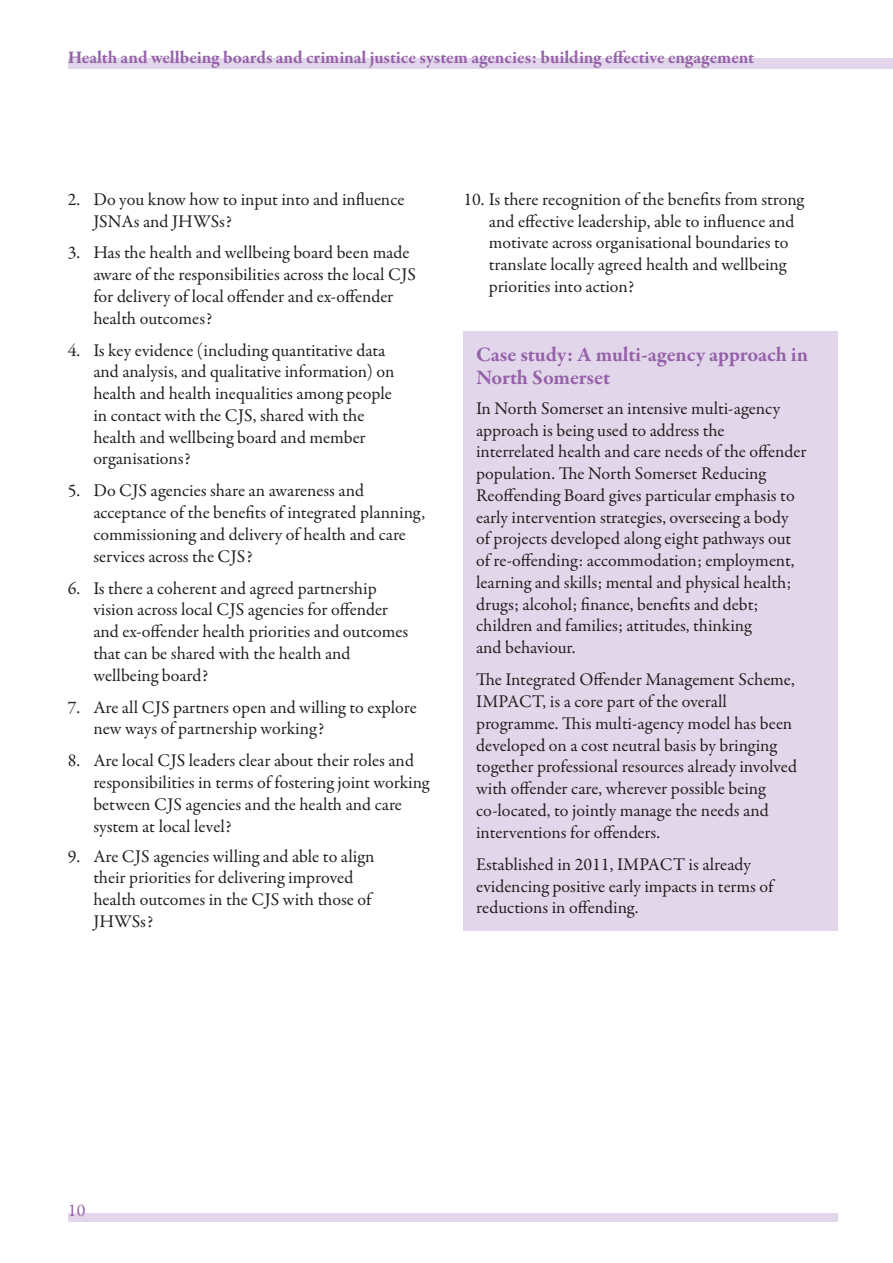
<style>
.page{position:relative;width:893px;height:1263px;background:#fff}
.page>*{position:absolute;margin:0;border:0;box-sizing:border-box;transform-origin:0 0}
.t1{font:700 21px/22.5px "Garamond Premr Pro";color:#9561a8}
.t2{font:18px/21.8px "Garamond Premr Pro";color:#231f20}
.t3{font:700 18px "Garamond Premr Pro";color:#9561a8}
.t4{font:18px "Garamond Premr Pro";color:#9561a8}
</style>
<div class="page">
<div style="left:68px;top:1213px;width:769px;height:9px;background:#e2d7ea"></div>
<div style="left:68px;top:59px;width:824px;height:10px;background:#e2d7ea"></div>
<div style="left:463px;top:331px;width:374px;height:599px;background:#e2d7ea"></div>
<p class="t3" style="left:68px;top:50px;width:688px">Health and wellbeing boards and criminal justice system agencies: building effective engagement</p>
<p class="t2" style="left:93px;top:190px;width:313px;text-indent:-26px">2. Do you know how to input into and influence<br>JSNAs and JHWSs?</p>
<p class="t2" style="left:93px;top:244px;width:324px;text-indent:-26px">3. Has the health and wellbeing board been made aware of the responsibilities across the local CJS for delivery of local offender and ex-offender health outcomes?</p>
<p class="t2" style="left:93px;top:341px;width:303px;text-indent:-26px">4. Is key evidence (including quantitative data and analysis, and qualitative information) on health and health inequalities among people in contact with the CJS, shared with the health and wellbeing board and member organisations?</p>
<p class="t2" style="left:93px;top:482px;width:333px;text-indent:-26px">5. Do CJS agencies share an awareness and acceptance of the benefits of integrated planning, commissioning and delivery of health and care services across the CJS?</p>
<p class="t2" style="left:93px;top:579px;width:316px;text-indent:-26px">6. Is there a coherent and agreed partnership vision across local CJS agencies for offender and ex-offender health priorities and outcomes that can be shared with the health and wellbeing board?</p>
<p class="t2" style="left:93px;top:698px;width:325px;text-indent:-26px">7. Are all CJS partners open and willing to explore new ways of partnership working?</p>
<p class="t2" style="left:93px;top:751px;width:338px;text-indent:-26px">8. Are local CJS leaders clear about their roles and responsibilities in terms of fostering joint working between CJS agencies and the health and care system at local level?</p>
<p class="t2" style="left:93px;top:847px;width:283px;text-indent:-26px">9. Are CJS agencies willing and able to align their priorities for delivering improved health outcomes in the CJS with those of JHWSs?</p>
<p class="t2" style="left:489px;top:190px;width:317px;text-indent:-26px">10. Is there recognition of the benefits from strong and effective leadership, able to influence and motivate across organisational boundaries to translate locally agreed health and wellbeing priorities into action?</p>
<p class="t1" style="left:476px;top:345px;width:333px">Case study: A multi-agency approach in<br>North Somerset</p>
<p class="t2" style="left:476px;top:399px;width:332px">In North Somerset an intensive multi-agency approach is being used to address the interrelated health and care needs of the offender population. The North Somerset Reducing Reoffending Board gives particular emphasis to early intervention strategies, overseeing a body of projects developed along eight pathways out of re-offending: accommodation; employment, learning and skills; mental and physical health; drugs; alcohol; finance, benefits and debt; children and families; attitudes, thinking<br>and behaviour.</p>
<p class="t2" style="left:476px;top:671px;width:323px">The Integrated Offender Management Scheme, IMPACT, is a core part of the overall programme. This multi-agency model has been developed on a cost neutral basis by bringing together professional resources already involved with offender care, wherever possible being co-located, to jointly manage the needs and interventions for offenders.</p>
<p class="t2" style="left:476px;top:855px;width:299px">Established in 2011, IMPACT is already evidencing positive early impacts in terms of reductions in offending.</p>
<p class="t4" style="left:68px;top:1204px;width:19px">10</p>
</div>
